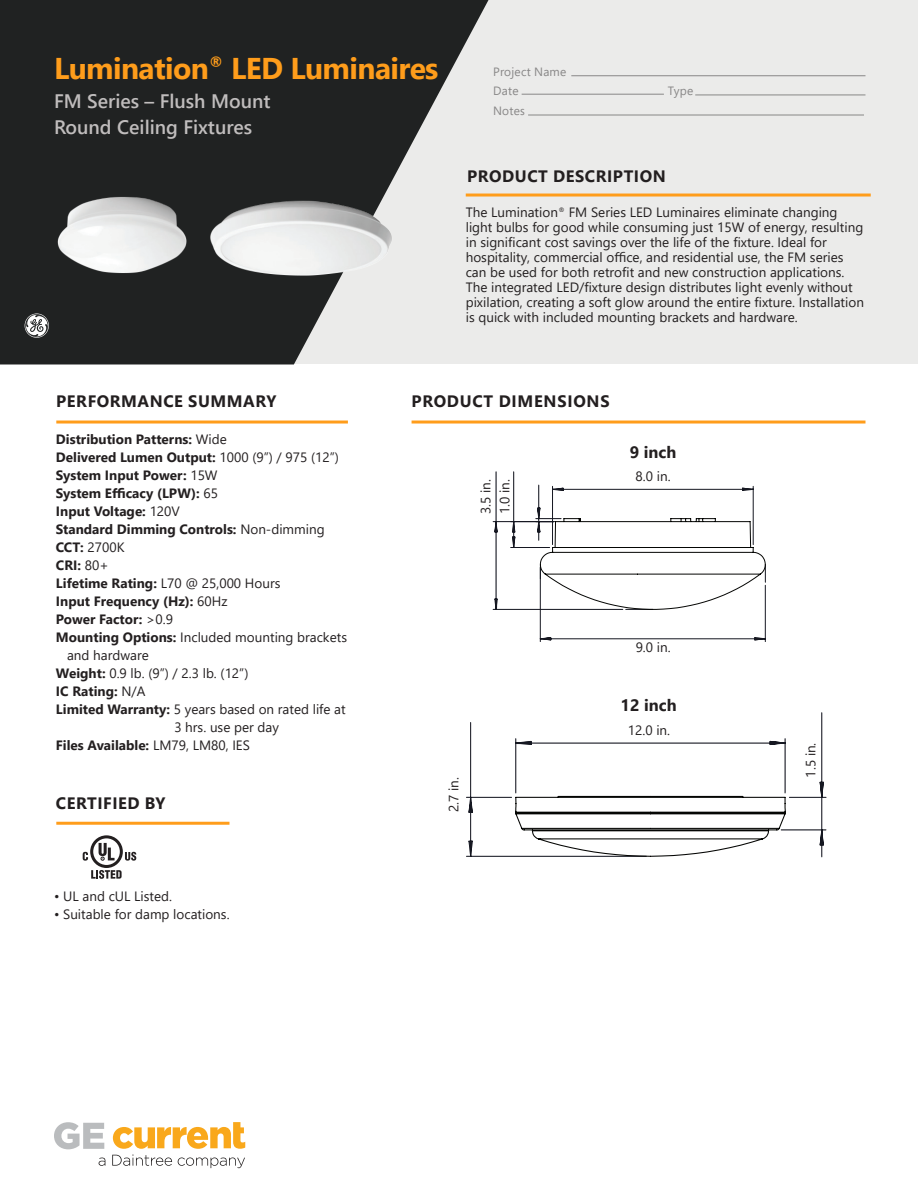
<style>
.page{position:relative;width:918px;height:1188px;background:#fff}
.page>*{position:absolute;margin:0;border:0;box-sizing:border-box;transform-origin:0 0}
.t1{font:700 30px "Segoe UI";letter-spacing:-.02em;color:#ff9d1b}
.t2{font:600 19.5px "Segoe UI";color:#c0bdbd}
.t3{font:700 16.5px "Segoe UI";letter-spacing:.035em;color:#231f20}
.t4{font:13.5px/15px "Segoe UI";color:#231f20}
.t5{font:700 13.5px "Segoe UI";color:#231f20}
.t6{font:12px/19.5px "Segoe Pro";letter-spacing:.02em;color:#888787}
.s1{font-weight:400}
.s2{font-weight:700}
</style>
<div class="page">
<div style="left:0;top:0;width:918px;height:364px;background:#ebebea"></div>
<svg style="left:0;top:0;width:496px;height:364px;fill:#202222"></svg>
<hr style="left:571px;top:75px;width:295px;height:1px;background:#888787">
<hr style="left:522px;top:94px;width:142px;height:1px;background:#888787">
<hr style="left:695px;top:95px;width:170px;height:1px;background:#888787">
<hr style="left:528px;top:115px;width:336px;height:1px;background:#888787">
<svg style="left:99px;top:1158px;width:6px;height:8px"></svg>
<svg style="left:112px;top:1155px;width:60px;height:11px"></svg>
<svg style="left:178px;top:1157px;width:67px;height:11px"></svg>
<svg style="left:54px;top:1122px;width:50px;height:27px"></svg>
<svg style="left:113px;top:1122px;width:132px;height:27px"></svg>
<svg style="left:25px;top:313px;width:24px;height:25px"></svg>
<hr style="left:466px;top:194px;width:405px;height:3px;background:#ff9d1b">
<hr style="left:412px;top:421px;width:454px;height:3px;background:#ff9d1b">
<hr style="left:56px;top:421px;width:292px;height:3px;background:#ff9d1b">
<hr style="left:56px;top:822px;width:173px;height:3px;background:#ff9d1b">
<div style="left:53px;top:74px;width:248px;height:67px;background:#202222"></div>
<svg style="left:91px;top:870px;width:31px;height:9px"></svg>
<svg style="left:125px;top:852px;width:11px;height:9px"></svg>
<svg style="left:90px;top:835px;width:33px;height:33px"></svg>
<svg style="left:93px;top:838px;width:27px;height:27px"></svg>
<svg style="left:99px;top:843px;width:16px;height:17px"></svg>
<svg style="left:83px;top:852px;width:5px;height:9px"></svg>
<img style="left:205px;top:194px;width:193px;height:89px">
<img style="left:54px;top:194px;width:135px;height:82px">
<svg style="left:493px;top:472px;width:273px;height:170px"></svg>
<svg style="left:466px;top:712px;width:360px;height:145px"></svg>
<svg style="left:515px;top:738px;width:274px;height:119px"></svg>
<svg style="left:468px;top:840px;width:5px;height:12px"></svg>
<p class="t1" style="left:54px;top:40px;width:386px">Lumination<sup>®</sup> LED Luminaires</p>
<p class="t2" style="left:54px;top:83px;width:218px">FM Series – Flush Mount</p>
<p class="t2" style="left:54px;top:109px;width:200px">Round Ceiling Fixtures</p>
<p class="t6" style="left:493px;top:62px;width:75px">Project Name<br>Date</p>
<p class="t6" style="left:493px;top:101px;width:33px">Notes</p>
<p class="t6" style="left:668px;top:81px;width:27px">Type</p>
<p class="t3" style="left:467px;top:160px;width:200px">PRODUCT DESCRIPTION</p>
<p class="t4" style="left:466px;top:204px;width:400px">The Lumination<sup>®</sup> FM Series LED Luminaires eliminate changing light bulbs for good while consuming just 15W of energy, resulting in significant cost savings over the life of the fixture. Ideal for hospitality, commercial office, and residential use, the FM series can be used for both retrofit and new construction applications.<br>The integrated LED/fixture design distributes light evenly without pixilation, creating a soft glow around the entire fixture. Installation is quick with included mounting brackets and hardware.</p>
<p class="t3" style="left:56px;top:386px;width:222px">PERFORMANCE SUMMARY</p>
<p class="t3" style="left:411px;top:386px;width:200px">PRODUCT DIMENSIONS</p>
<p class="t5" style="left:56px;top:427px;width:172px">Distribution Patterns: <span class="s1">Wide</span></p>
<p class="t5" style="left:56px;top:445px;width:284px">Delivered Lumen Output: <span class="s1">1000 (9”) / 975 (12”)</span></p>
<p class="t5" style="left:56px;top:463px;width:163px">System Input Power: <span class="s1">15W</span></p>
<p class="t5" style="left:56px;top:481px;width:163px">System Efficacy (LPW): <span class="s1">65</span></p>
<p class="t5" style="left:56px;top:499px;width:125px">Input Voltage: <span class="s1">120V</span></p>
<p class="t5" style="left:56px;top:517px;width:270px">Standard Dimming Controls: <span class="s1">Non-dimming</span></p>
<p class="t4" style="left:56px;top:539px;width:70px"><span class="s2">CCT:</span> 2700K</p>
<p class="t5" style="left:56px;top:553px;width:54px">CRI: <span class="s1">80+</span></p>
<p class="t5" style="left:56px;top:571px;width:226px">Lifetime Rating: <span class="s1">L70 @ 25,000 Hours</span></p>
<p class="t5" style="left:56px;top:589px;width:173px">Input Frequency (Hz): <span class="s1">60Hz</span></p>
<p class="t5" style="left:56px;top:607px;width:119px">Power Factor: <span class="s1">&gt;0.9</span></p>
<p class="t4" style="left:56px;top:629px;width:293px"><span class="s2">Mounting Options:</span> Included mounting brackets</p>
<p class="t4" style="left:67px;top:647px;width:83px">and hardware</p>
<p class="t4" style="left:56px;top:665px;width:194px"><span class="s2">Weight:</span> 0.9 lb. (9”) / 2.3 lb. (12”)</p>
<p class="t5" style="left:56px;top:679px;width:91px">IC Rating: <span class="s1">N/A</span></p>
<p class="t4" style="left:56px;top:701px;width:291px"><span class="s2">Limited Warranty:</span> 5 years based on rated life at</p>
<p class="t4" style="left:174px;top:719px;width:106px">3 hrs. use per day</p>
<p class="t5" style="left:56px;top:733px;width:195px">Files Available: <span class="s1">LM79, LM80, IES</span></p>
<p class="t4" style="left:477px;top:514px;width:37px;rotate:-90deg">3.5 in.</p>
<p class="t4" style="left:496px;top:514px;width:37px;rotate:-90deg">1.0 in.</p>
<p class="t3" style="left:56px;top:787px;width:111px">CERTIFIED BY</p>
<p class="t4" style="left:445px;top:812px;width:37px;rotate:-90deg">2.7 in.</p>
<p class="t3" style="left:630px;top:436px;width:48px">9 inch</p>
<p class="t4" style="left:636px;top:468px;width:37px">8.0 in.</p>
<p class="t4" style="left:636px;top:638px;width:37px">9.0 in.</p>
<p class="t3" style="left:621px;top:689px;width:58px">12 inch</p>
<p class="t4" style="left:628px;top:722px;width:44px">12.0 in.</p>
<p class="t4" style="left:54px;top:888px;width:120px">• UL and cUL Listed.</p>
<p class="t4" style="left:54px;top:906px;width:177px">• Suitable for damp locations.</p>
<p class="t4" style="left:802px;top:778px;width:37px;rotate:-90deg">1.5 in.</p>
</div>
